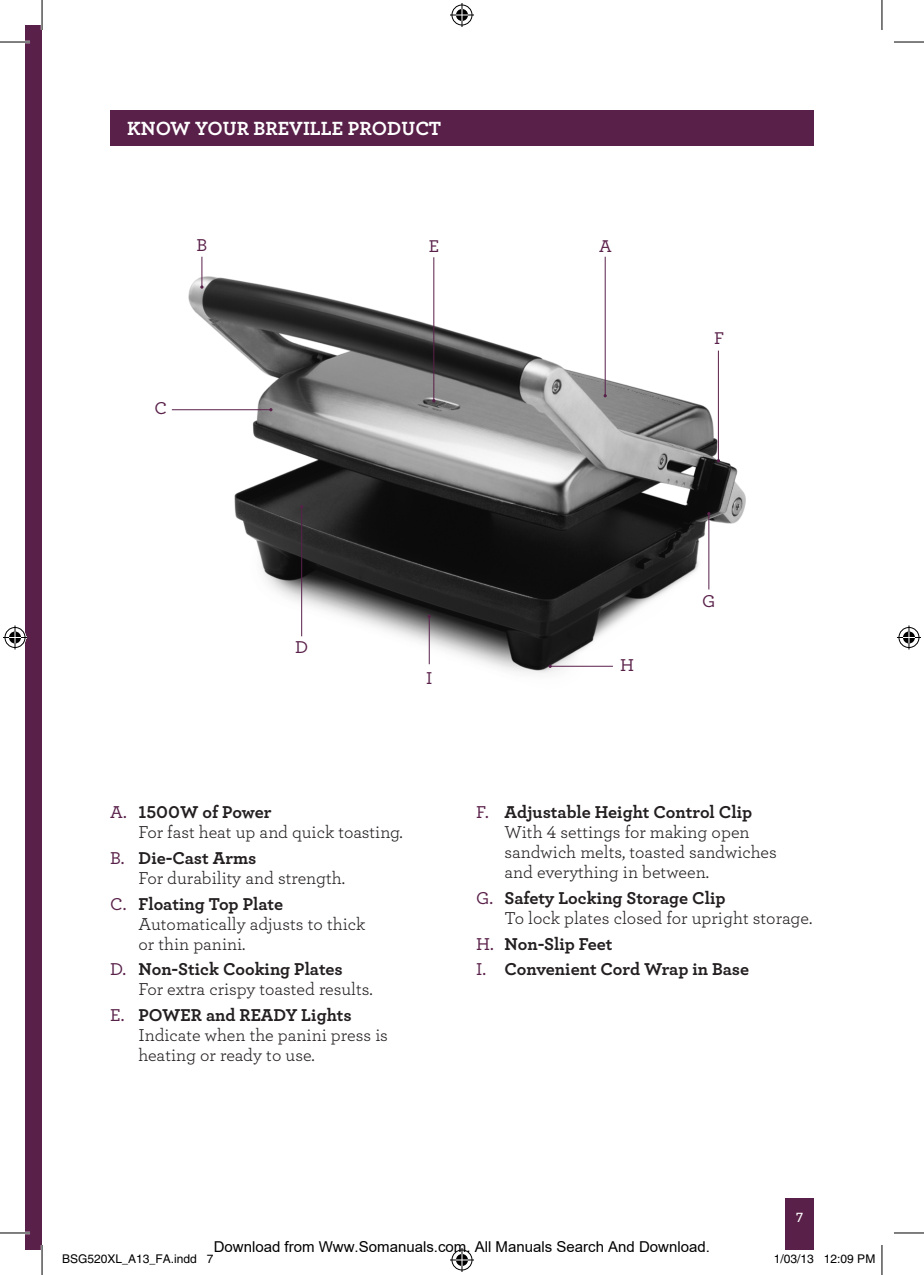
<style>
.page{position:relative;width:924px;height:1275px;background:#fff}
.page>*{position:absolute;margin:0;border:0;box-sizing:border-box;transform-origin:0 0}
.t1{font:20px "Archer Bold LF";color:#fff}
.t2{font:18px/20px "Archer Book LF";color:#231f20}
.t3{font:18px/25.6px "Archer Bold LF";color:#231f20}
.t4{font:18px "Archer Medium LF";color:#592049}
.t5{font:17.8px "Archer Medium LF";color:#592049}
.t6{font:15px "Arial";color:#000}
.t7{font:14px "Archer Semibold LF";color:#fff}
.t8{font:12px "Helvetica";color:#000}
.s1{font-family:"Archer Medium LF";color:#592049}
</style>
<div class="page">
<div style="left:785px;top:1199px;width:28px;height:51px;background:#592049"></div>
<div style="left:25px;top:25px;width:17px;height:1225px;background:#592049"></div>
<img style="left:181px;top:271px;width:565px;height:402px">
<div style="left:110px;top:110px;width:703px;height:36px;background:#592049"></div>
<hr style="left:301px;top:507px;width:1px;height:129px;background:#592049">
<hr style="left:428px;top:616px;width:1px;height:48px;background:#592049">
<hr style="left:708px;top:513px;width:1px;height:76px;background:#592049">
<hr style="left:604px;top:257px;width:1px;height:139px;background:#592049">
<hr style="left:717px;top:350px;width:1px;height:111px;background:#592049">
<hr style="left:433px;top:257px;width:1px;height:144px;background:#592049">
<hr style="left:201px;top:257px;width:1px;height:30px;background:#592049">
<hr style="left:172px;top:409px;width:99px;height:1px;background:#592049">
<hr style="left:550px;top:666px;width:62px;height:1px;background:#592049">
<hr style="left:0;top:41px;width:30px;height:2px;background:#fff">
<hr style="left:0;top:1231px;width:30px;height:3px;background:#fff">
<hr style="left:41px;top:0;width:2px;height:30px;background:#fff">
<hr style="left:41px;top:1245px;width:2px;height:30px;background:#fff">
<hr style="left:0;top:42px;width:30px;height:1px;background:#000">
<hr style="left:893px;top:42px;width:30px;height:1px;background:#000">
<hr style="left:0;top:1232px;width:30px;height:1px;background:#000">
<hr style="left:893px;top:1232px;width:30px;height:1px;background:#000">
<hr style="left:42px;top:0;width:1px;height:30px;background:#000">
<hr style="left:42px;top:1245px;width:1px;height:30px;background:#000">
<hr style="left:881px;top:0;width:1px;height:30px;background:#000">
<hr style="left:881px;top:1245px;width:1px;height:30px;background:#000">
<svg style="left:450px;top:3px;width:24px;height:24px"></svg>
<svg style="left:450px;top:1248px;width:24px;height:24px"></svg>
<svg style="left:3px;top:625px;width:24px;height:24px"></svg>
<svg style="left:897px;top:625px;width:23px;height:24px"></svg>
<p class="t1" style="left:127px;top:115px;width:315px">KNOW YOUR BREVILLE PRODUCT</p>
<p class="t4" style="left:196px;top:234px;width:12px">B</p>
<p class="t4" style="left:154px;top:397px;width:14px">C</p>
<p class="t5" style="left:428px;top:235px;width:12px">E</p>
<p class="t5" style="left:599px;top:234px;width:14px">A</p>
<p class="t5" style="left:714px;top:327px;width:12px">F</p>
<p class="t4" style="left:295px;top:636px;width:15px">D</p>
<p class="t4" style="left:426px;top:667px;width:8px">I</p>
<p class="t4" style="left:620px;top:653px;width:15px">H</p>
<p class="t4" style="left:702px;top:590px;width:15px">G</p>
<p class="t3" style="left:110px;top:799px;width:163px"><span class="s1">A.</span> 1500W of Power</p>
<p class="t2" style="left:138px;top:822px;width:265px">For fast heat up and quick toasting.</p>
<p class="t3" style="left:110px;top:844px;width:148px"><span class="s1">B.</span> Die-Cast Arms</p>
<p class="t2" style="left:138px;top:867px;width:208px">For durability and strength.</p>
<p class="t3" style="left:110px;top:890px;width:174px"><span class="s1">C.</span> Floating Top Plate</p>
<p class="t2" style="left:138px;top:913px;width:228px">Automatically adjusts to thick or thin panini.</p>
<p class="t3" style="left:110px;top:956px;width:234px"><span class="s1">D.</span> Non-Stick Cooking Plates</p>
<p class="t2" style="left:138px;top:979px;width:236px">For extra crispy toasted results.</p>
<p class="t3" style="left:110px;top:1001px;width:243px"><span class="s1">E.</span> POWER and READY Lights</p>
<p class="t2" style="left:138px;top:1024px;width:251px">Indicate when the panini press is heating or ready to use.</p>
<p class="t3" style="left:476px;top:799px;width:277px"><span class="s1">F.</span> Adjustable Height Control Clip</p>
<p class="t2" style="left:504px;top:822px;width:274px">With 4 settings for making open sandwich melts, toasted sandwiches and everything in between.</p>
<p class="t3" style="left:476px;top:884px;width:251px"><span class="s1">G.</span> Safety Locking Storage Clip</p>
<p class="t2" style="left:504px;top:907px;width:309px">To lock plates closed for upright storage.</p>
<p class="t3" style="left:476px;top:930px;width:274px"><span class="s1">H.</span> Non-Slip Feet<br><span class="s1">I.</span> Convenient Cord Wrap in Base</p>
<p class="t7" style="left:795px;top:1208px;width:9px">7</p>
<p class="t6" style="left:214px;top:1238px;width:497px">Download from Www.Somanuals.com. All Manuals Search And Download.</p>
<p class="t8" style="left:62px;top:1251px;width:153px">BSG520XL_A13_FA.indd 7</p>
<p class="t8" style="left:773px;top:1251px;width:103px">1/03/13 12:09 PM</p>
</div>
